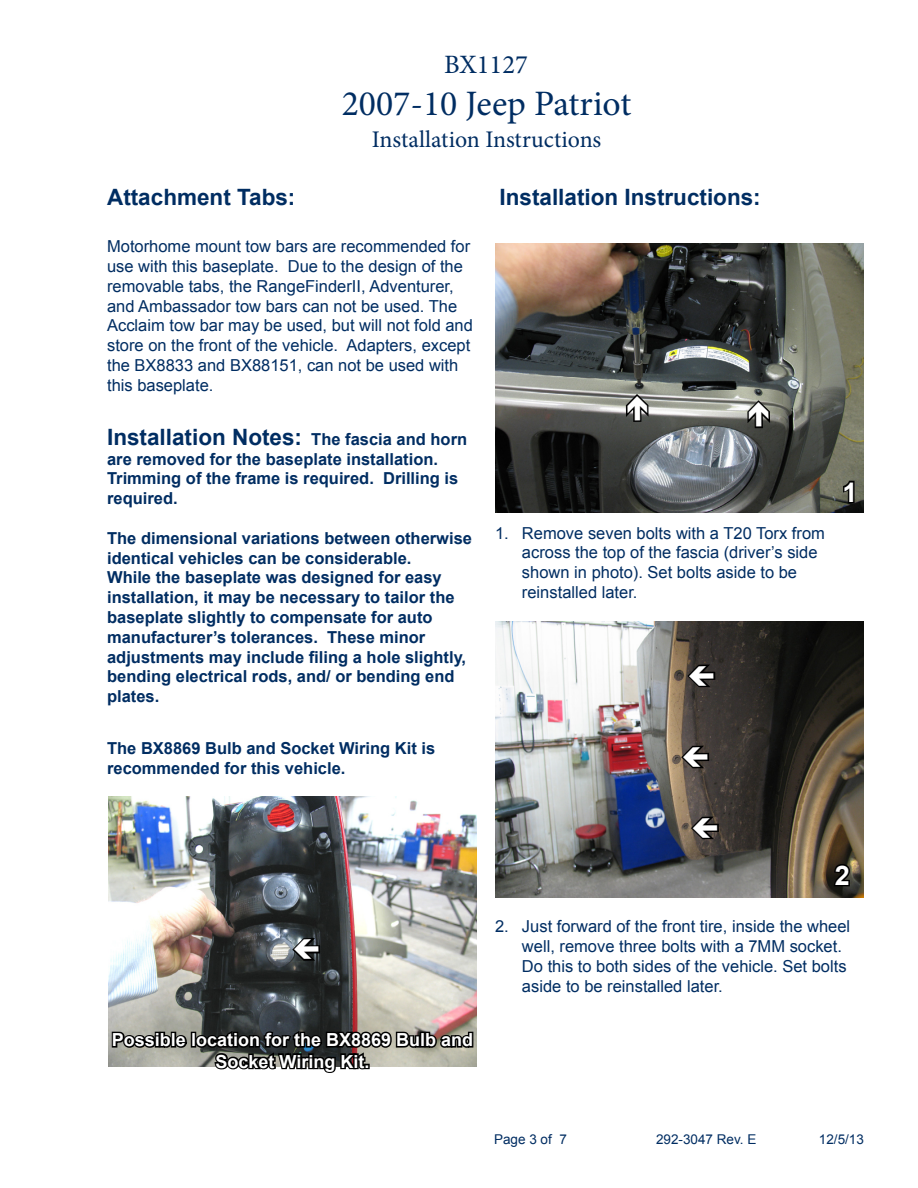
<style>
.page{position:relative;width:918px;height:1188px;background:#fff}
.page>*{position:absolute;margin:0;border:0;box-sizing:border-box;transform-origin:0 0}
.t1{font:35.7px "Minion Pro";color:#002d62}
.t2{font:700 27px "Arial";color:#fff}
.t3{font:26.55px "Minion Pro";color:#002d62}
.t4{font:23.85px "Minion Pro";color:#002d62}
.t5{font:700 22.5px "Arial";color:#002d62}
.t6{font:700 18px/21.6px "Arial";color:#fff;text-align:center}
.t7{font:16.5px/19.8px "Arial";color:#002d62}
.t8{font:700 16.5px/19.8px "Arial";color:#002d62}
.t9{font:13.5px "Arial";color:#002d62}
.s1{font-size:16.5px}
</style>
<div class="page">
<img style="left:495px;top:621px;width:369px;height:277px">
<img style="left:495px;top:243px;width:369px;height:270px">
<svg style="left:842px;top:479px;width:14px;height:26px"></svg>
<svg style="left:832px;top:862px;width:20px;height:26px"></svg>
<img style="left:108px;top:796px;width:369px;height:270px">
<svg style="left:110px;top:1022px;width:365px;height:51px;background:#676662"></svg>
<svg style="left:624px;top:392px;width:27px;height:31px"></svg>
<svg style="left:745px;top:398px;width:28px;height:32px"></svg>
<svg style="left:679px;top:743px;width:32px;height:28px"></svg>
<svg style="left:689px;top:814px;width:31px;height:28px"></svg>
<svg style="left:685px;top:662px;width:32px;height:28px"></svg>
<svg style="left:290px;top:936px;width:32px;height:27px"></svg>
<h3 class="t3" style="left:444px;top:47px;width:85px">BX1127</h3>
<h1 class="t1" style="left:342px;top:80px;width:291px">2007-10 Jeep Patriot</h1>
<h3 class="t4" style="left:372px;top:123px;width:231px">Installation Instructions</h3>
<h3 class="t5" style="left:107px;top:182px;width:190px">Attachment Tabs:</h3>
<p class="t7" style="left:107px;top:237px;width:367px">Motorhome mount tow bars are recommended for use with this baseplate. Due to the design of the removable tabs, the RangeFinderII, Adventurer, and Ambassador tow bars can not be used. The Acclaim tow bar may be used, but will not fold and store on the front of the vehicle. Adapters, except the BX8833 and BX88151, can not be used with this baseplate.</p>
<h3 class="t5" style="left:107px;top:422px;width:362px">Installation Notes: <span class="s1">The fascia and horn</span></h3>
<p class="t8" style="left:107px;top:449px;width:353px">are removed for the baseplate installation.<br>Trimming of the frame is required. Drilling is required.</p>
<p class="t8" style="left:107px;top:529px;width:366px">The dimensional variations between otherwise identical vehicles can be considerable.<br>While the baseplate was designed for easy installation, it may be necessary to tailor the baseplate slightly to compensate for auto manufacturer’s tolerances. These minor adjustments may include filing a hole slightly, bending electrical rods, and/ or bending end plates.</p>
<p class="t8" style="left:107px;top:739px;width:330px">The BX8869 Bulb and Socket Wiring Kit is recommended for this vehicle.</p>
<h3 class="t5" style="left:500px;top:182px;width:263px">Installation Instructions:</h3>
<p class="t7" style="left:522px;top:523px;width:304px;text-indent:-27px">1. Remove seven bolts with a T20 Torx from across the top of the fascia (driver’s side shown in photo). Set bolts aside to be reinstalled later.</p>
<h2 class="t2" style="left:842px;top:474px;width:17px">1</h2>
<p class="t6" style="left:112px;top:1030px;width:363px">Possible location for the BX8869 Bulb and<br>Socket Wiring Kit.</p>
<h2 class="t2" style="left:835px;top:857px;width:17px">2</h2>
<p class="t7" style="left:522px;top:917px;width:330px;text-indent:-27px">2. Just forward of the front tire, inside the wheel well, remove three bolts with a 7MM socket.<br>Do this to both sides of the vehicle. Set bolts aside to be reinstalled later.</p>
<p class="t9" style="left:494px;top:1130px;width:74px">Page 3 of 7</p>
<p class="t9" style="left:656px;top:1130px;width:102px">292-3047 Rev. E</p>
<p class="t9" style="left:819px;top:1130px;width:47px">12/5/13</p>
</div>
